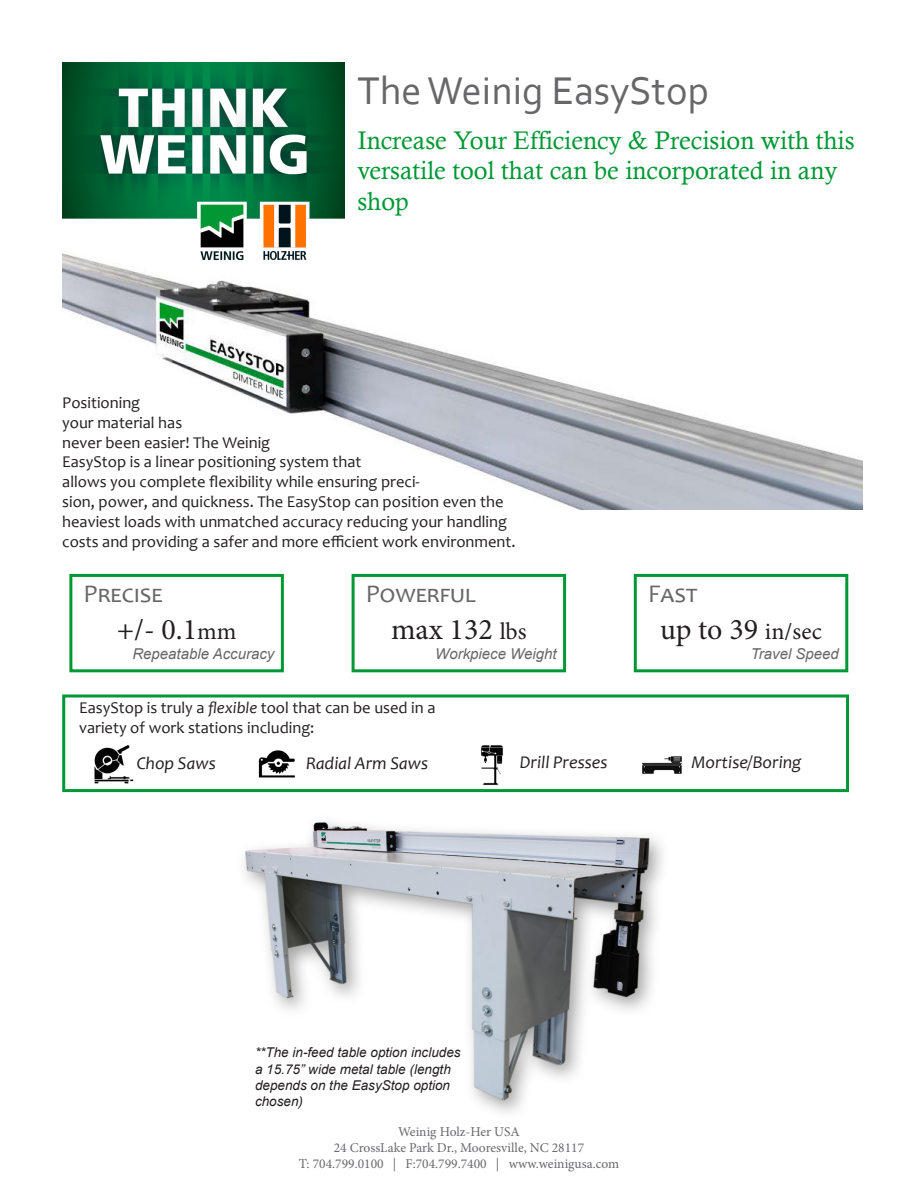
<style>
.page{position:relative;width:918px;height:1188px;background:#fff}
.page>*{position:absolute;margin:0;border:0;box-sizing:border-box;transform-origin:0 0}
.t1{font:40.5px "Corbel";color:#67676a}
.t2{font:30px "Minion Pro";color:#231f20}
.t3{font:25.5px/30.6px "Calisto";color:#009835}
.t4{font:25.5px "Candara";color:#67676a}
.t5{font:italic 18px "Candara";color:#231f20}
.t6{font:16.5px/19.8px "Candara";color:#231f20}
.t7{font:italic 15px "Arial";color:#67676a}
.t8{font:13.5px/16.2px "Minion Pro";color:#67686b;text-align:center}
.t9{font:italic 13.5px/16.2px "Arial";color:#231f20}
.s1{font-size:24px}
.s2{font-style:italic}
</style>
<div class="page">
<img style="left:244px;top:822px;width:419px;height:291px">
<img style="left:62px;top:251px;width:801px;height:258px">
<img style="left:63px;top:63px;width:282px;height:199px">
<div style="left:69px;top:574px;width:215px;height:98px;background:#fff;border:3px solid #009835"></div>
<div style="left:352px;top:574px;width:214px;height:98px;background:#fff;border:3px solid #009835"></div>
<div style="left:634px;top:574px;width:214px;height:98px;background:#fff;border:3px solid #009835"></div>
<div style="left:62px;top:694px;width:787px;height:98px;background:#fff;border:3px solid #009835"></div>
<img style="left:94px;top:745px;width:40px;height:39px">
<img style="left:258px;top:750px;width:37px;height:28px">
<img style="left:481px;top:745px;width:22px;height:40px">
<img style="left:642px;top:756px;width:40px;height:18px">
<p class="t1" style="left:357px;top:65px;width:353px">The Weinig EasyStop</p>
<p class="t3" style="left:357px;top:125px;width:499px">Increase Your Efficiency &amp; Precision with this versatile tool that can be incorporated in any shop</p>
<p class="t6" style="left:62px;top:393px;width:455px">Positioning<br>your material has<br>never been easier! The Weinig<br>EasyStop is a linear positioning system that<br>allows you complete flexibility while ensuring preci-<br>sion, power, and quickness. The EasyStop can position even the heaviest loads with unmatched accuracy reducing your handling costs and providing a safer and more efficient work environment.</p>
<p class="t4" style="left:84px;top:578px;width:80px">Precise</p>
<p class="t2" style="left:117px;top:609px;width:121px">+/- 0.1<span class="s1">mm</span></p>
<p class="t7" style="left:132px;top:644px;width:144px">Repeatable Accuracy</p>
<p class="t4" style="left:366px;top:578px;width:112px">Powerful</p>
<p class="t2" style="left:391px;top:609px;width:137px">max 132 <span class="s1">lbs</span></p>
<p class="t7" style="left:435px;top:644px;width:123px">Workpiece Weight</p>
<p class="t4" style="left:648px;top:578px;width:49px">Fast</p>
<p class="t2" style="left:660px;top:609px;width:163px">up to 39 <span class="s1">in/sec</span></p>
<p class="t7" style="left:751px;top:644px;width:90px">Travel Speed</p>
<p class="t6" style="left:79px;top:698px;width:358px">EasyStop is truly a <span class="s2">flexible</span> tool that can be used in a variety of work stations including:</p>
<p class="t5" style="left:137px;top:752px;width:81px">Chop Saws</p>
<p class="t5" style="left:306px;top:752px;width:124px">Radial Arm Saws</p>
<p class="t5" style="left:520px;top:751px;width:89px">Drill Presses</p>
<p class="t5" style="left:691px;top:751px;width:111px">Mortise/Boring</p>
<p class="t9" style="left:255px;top:1045px;width:207px">**The in-feed table option includes a 15.75” wide metal table (length depends on the EasyStop option chosen)</p>
<p class="t8" style="left:398px;top:1123px;width:123px">Weinig Holz-Her USA</p>
<p class="t8" style="left:299px;top:1139px;width:322px">24 CrossLake Park Dr., Mooresville, NC 28117<br>T: 704.799.0100 | F:704.799.7400 | www.weinigusa.com</p>
</div>
